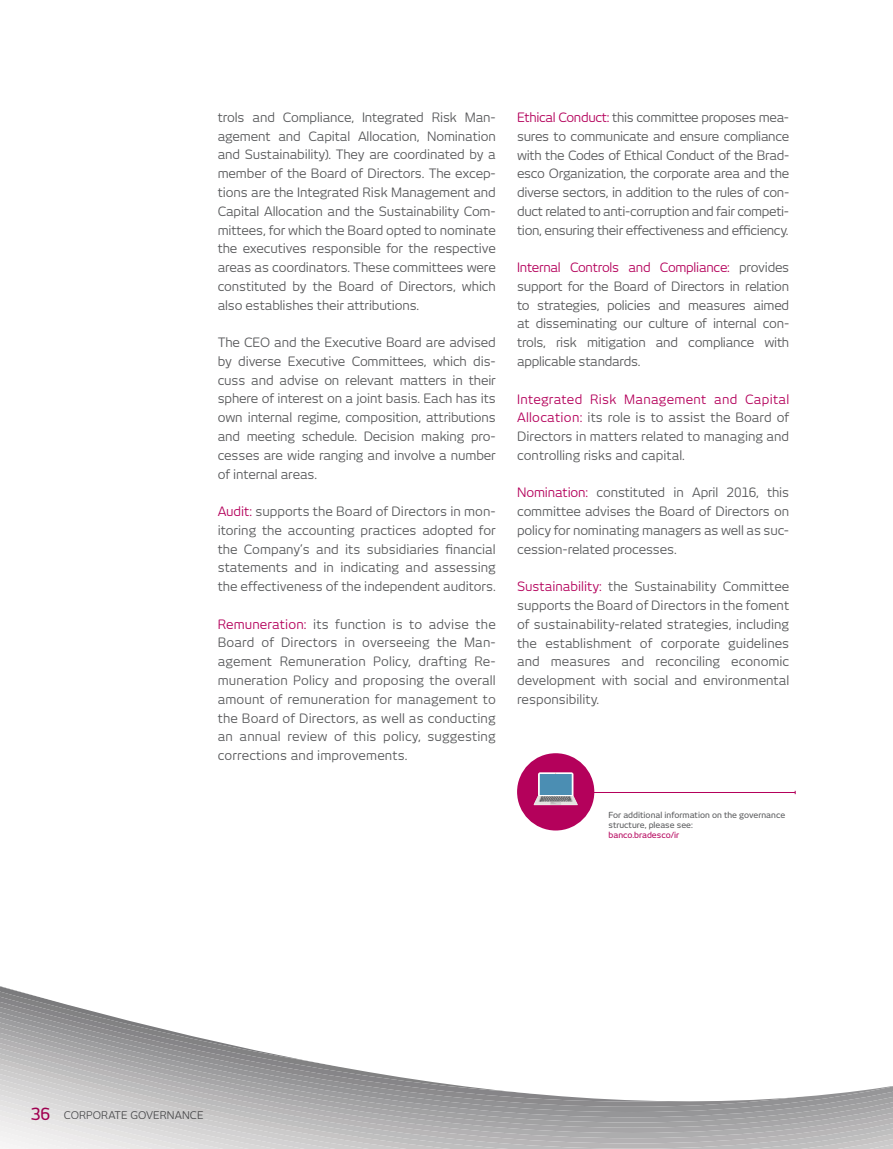
<style>
.page{position:relative;width:893px;height:1149px;background:#fff}
.page>*{position:absolute;margin:0;border:0;box-sizing:border-box;transform-origin:0 0}
.t1{font:12.75px/18.8px "New June";letter-spacing:-.01em;color:#58595b;text-align:justify}
.t2{font:10.5px "New June";letter-spacing:.01em;color:#58595b}
.t3{font:500 8.25px/9.8px "New June";color:#58595b}
.t4{font:500 8.25px "New June";color:#b4015b}
.s1{color:#b4015b}
.s2{font-weight:500;font-size:16.5px;color:#b4015b}
</style>
<div class="page">
<svg style="left:666px;top:1148px;width:227px;height:1px"></svg>
<svg style="left:0;top:753px;width:893px;height:380px"></svg>
<div style="left:517px;top:753px;width:77px;height:77px;background:#b4015b;border-radius:50%"></div>
<svg style="left:534px;top:772px;width:44px;height:33px"></svg>
<hr style="left:539px;top:794px;width:33px;height:1px;background:#fff">
<hr style="left:586px;top:791px;width:209px;height:1px;background:#b4015b">
<p class="t1" style="left:218px;top:108px;width:280px">trols and Compliance, Integrated Risk Man&shy;agement and Capital Allocation, Nomination and Sustainability). They are coordinated by a member of the Board of Directors. The excep&shy;tions are the Integrated Risk Management and Capital Allocation and the Sustainability Com&shy;mittees, for which the Board opted to nominate the executives responsible for the respective areas as coordinators. These committees were constituted by the Board of Directors, which also establishes their attributions.</p>
<p class="t1" style="left:218px;top:333px;width:280px">The CEO and the Executive Board are advised by diverse Executive Committees, which dis&shy;cuss and advise on relevant matters in their sphere of interest on a joint basis. Each has its own internal regime, composition, attributions and meeting schedule. Decision making pro&shy;cesses are wide ranging and involve a number of internal areas.</p>
<p class="t1" style="left:218px;top:501px;width:280px"><span class="s1">Audit:</span> supports the Board of Directors in mon&shy;itoring the accounting practices adopted for the Company’s and its subsidiaries financial statements and in indicating and assessing the effectiveness of the independent auditors.</p>
<p class="t1" style="left:218px;top:614px;width:280px"><span class="s1">Remuneration:</span> its function is to advise the Board of Directors in overseeing the Man&shy;agement Remuneration Policy, drafting Re&shy;muneration Policy and proposing the overall amount of remuneration for management to the Board of Directors, as well as conducting an annual review of this policy, suggesting corrections and improvements.</p>
<p class="t1" style="left:517px;top:108px;width:274px"><span class="s1">Ethical Conduct:</span> this committee proposes mea&shy;sures to communicate and ensure compliance with the Codes of Ethical Conduct of the Brad&shy;esco Organization, the corporate area and the diverse sectors, in addition to the rules of con&shy;duct related to anti-corruption and fair competi&shy;tion, ensuring their effectiveness and efficiency.</p>
<p class="t1" style="left:517px;top:258px;width:274px"><span class="s1">Internal Controls and Compliance:</span> provides support for the Board of Directors in relation to strategies, policies and measures aimed at disseminating our culture of internal con&shy;trols, risk mitigation and compliance with applicable standards.</p>
<p class="t1" style="left:517px;top:389px;width:274px"><span class="s1">Integrated Risk Management and Capital Allocation:</span> its role is to assist the Board of Directors in matters related to managing and controlling risks and capital.</p>
<p class="t1" style="left:517px;top:483px;width:274px"><span class="s1">Nomination:</span> constituted in April 2016, this committee advises the Board of Directors on policy for nominating managers as well as suc&shy;cession-related processes.</p>
<p class="t1" style="left:517px;top:577px;width:274px"><span class="s1">Sustainability:</span> the Sustainability Committee supports the Board of Directors in the foment of sustainability-related strategies, including the establishment of corporate guidelines and measures and reconciling economic development with social and environmental responsibility.</p>
<p class="t3" style="left:608px;top:810px;width:178px">For additional information on the governance structure, please see:</p>
<p class="t4" style="left:608px;top:829px;width:72px">banco.bradesco/ir</p>
<p class="t2" style="left:31px;top:1108px;width:174px"><span class="s2">36</span> CORPORATE GOVERNANCE</p>
</div>
